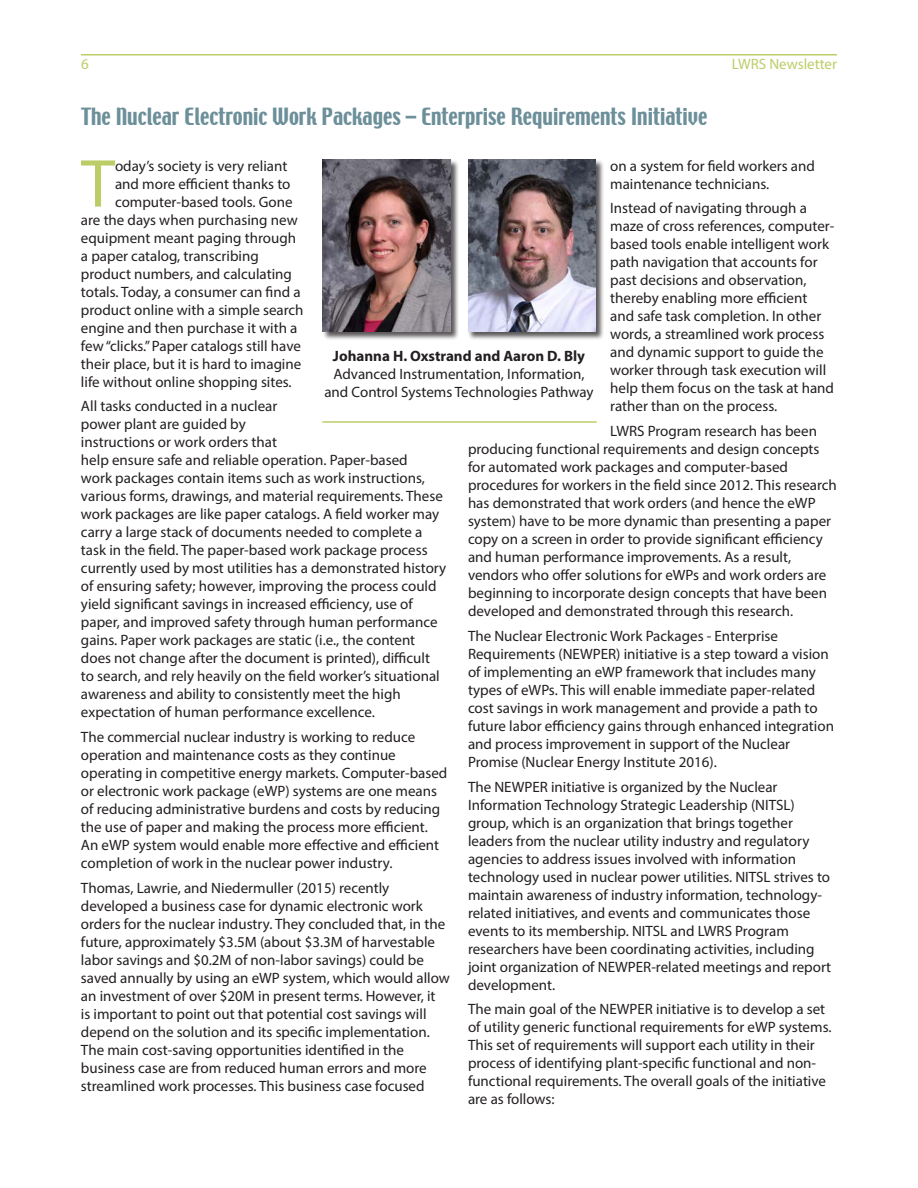
<style>
.page{position:relative;width:918px;height:1188px;background:#fff}
.page>*{position:absolute;margin:0;border:0;box-sizing:border-box;transform-origin:0 0}
.Initial_Cap{font:68.4px "Myriad Pro";color:#bccd68}
.Headline{font:21px "Techno";color:#6c8f9a}
.Body_Text{font:15px/18px "Myriad Pro";color:#231f20}
.Initial_Cap-2{font:15px "Myriad Pro";color:#231f20}
.t1{font:15px "Myriad Pro";color:#bccd68}
.s1{font-weight:700}
</style>
<div class="page">
<hr style="left:81px;top:54px;width:756px;height:2px;background:#bccd68">
<div style="left:322px;top:159px;width:137px;height:181px;background:#231f20;opacity:.75"></div>
<img style="left:322px;top:159px;width:128px;height:173px">
<div style="left:468px;top:159px;width:137px;height:181px;background:#231f20;opacity:.75"></div>
<img style="left:468px;top:159px;width:128px;height:173px">
<hr style="left:322px;top:421px;width:275px;height:2px;background:#bccd68">
<p class="t1" style="left:81px;top:55px;width:9px">6</p>
<p class="t1" style="left:732px;top:55px;width:107px">LWRS Newsletter</p>
<p class="Headline" style="left:81px;top:102px;width:628px">The Nuclear Electronic Work Packages – Enterprise Requirements Initiative</p>
<p class="Body_Text" style="left:610px;top:156px;width:206px">on a system for field workers and maintenance technicians.</p>
<p class="Body_Text" style="left:610px;top:199px;width:226px">Instead of navigating through a maze of cross references, computer&shy;based tools enable intelligent work path navigation that accounts for past decisions and observation, thereby enabling more efficient and safe task completion. In other words, a streamlined work process and dynamic support to guide the worker through task execution will help them focus on the task at hand rather than on the process.</p>
<p class="Body_Text" style="left:468px;top:422px;width:370px;text-indent:142px">LWRS Program research has been producing functional requirements and design concepts for automated work packages and computer-based procedures for workers in the field since 2012. This research has demonstrated that work orders (and hence the eWP system) have to be more dynamic than presenting a paper copy on a screen in order to provide significant efficiency and human performance improvements. As a result, vendors who offer solutions for eWPs and work orders are beginning to incorporate design concepts that have been developed and demonstrated through this research.</p>
<p class="Body_Text" style="left:468px;top:627px;width:367px">The Nuclear Electronic Work Packages - Enterprise Requirements (NEWPER) initiative is a step toward a vision of implementing an eWP framework that includes many types of eWPs. This will enable immediate paper-related cost savings in work management and provide a path to future labor efficiency gains through enhanced integration and process improvement in support of the Nuclear Promise (Nuclear Energy Institute 2016).</p>
<p class="Body_Text" style="left:468px;top:777px;width:365px">The NEWPER initiative is organized by the Nuclear Information Technology Strategic Leadership (NITSL) group, which is an organization that brings together leaders from the nuclear utility industry and regulatory agencies to address issues involved with information technology used in nuclear power utilities. NITSL strives to maintain awareness of industry information, technology&shy;related initiatives, and events and communicates those events to its membership. NITSL and LWRS Program researchers have been coordinating activities, including joint organization of NEWPER-related meetings and report development.</p>
<p class="Body_Text" style="left:468px;top:1000px;width:365px">The main goal of the NEWPER initiative is to develop a set of utility generic functional requirements for eWP systems.<br>This set of requirements will support each utility in their process of identifying plant-specific functional and non&shy;functional requirements. The overall goals of the initiative are as follows:</p>
<p class="Initial_Cap" style="left:81px;top:141px;width:36px">T</p>
<p class="Initial_Cap-2" style="left:115px;top:156px;width:174px">oday’s society is very reliant</p>
<p class="Initial_Cap-2" style="left:115px;top:174px;width:177px">and more efficient thanks to</p>
<p class="Initial_Cap-2" style="left:115px;top:192px;width:179px">computer-based tools. Gone</p>
<p class="Initial_Cap-2" style="left:81px;top:210px;width:218px">are the days when purchasing new</p>
<p class="Initial_Cap-2" style="left:81px;top:228px;width:217px">equipment meant paging through</p>
<p class="Initial_Cap-2" style="left:81px;top:246px;width:179px">a paper catalog, transcribing</p>
<p class="Initial_Cap-2" style="left:81px;top:264px;width:212px">product numbers, and calculating</p>
<p class="Initial_Cap-2" style="left:81px;top:282px;width:221px">totals. Today, a consumer can find a</p>
<p class="Initial_Cap-2" style="left:81px;top:300px;width:224px">product online with a simple search</p>
<p class="Initial_Cap-2" style="left:81px;top:318px;width:218px">engine and then purchase it with a</p>
<p class="Initial_Cap-2" style="left:81px;top:336px;width:221px">few “clicks.” Paper catalogs still have</p>
<p class="Initial_Cap-2" style="left:81px;top:354px;width:222px">their place, but it is hard to imagine</p>
<p class="Initial_Cap-2" style="left:81px;top:372px;width:212px">life without online shopping sites.</p>
<p class="Body_Text" style="left:81px;top:397px;width:367px">All tasks conducted in a nuclear<br>power plant are guided by<br>instructions or work orders that<br>help ensure safe and reliable operation. Paper-based<br>work packages contain items such as work instructions, various forms, drawings, and material requirements. These work packages are like paper catalogs. A field worker may carry a large stack of documents needed to complete a task in the field. The paper-based work package process currently used by most utilities has a demonstrated history of ensuring safety; however, improving the process could yield significant savings in increased efficiency, use of paper, and improved safety through human performance gains. Paper work packages are static (i.e., the content does not change after the document is printed), difficult to search, and rely heavily on the field worker’s situational awareness and ability to consistently meet the high expectation of human performance excellence.</p>
<p class="Body_Text" style="left:81px;top:728px;width:368px">The commercial nuclear industry is working to reduce operation and maintenance costs as they continue operating in competitive energy markets. Computer-based or electronic work package (eWP) systems are one means of reducing administrative burdens and costs by reducing the use of paper and making the process more efficient.<br>An eWP system would enable more effective and efficient completion of work in the nuclear power industry.</p>
<p class="Body_Text" style="left:81px;top:879px;width:371px">Thomas, Lawrie, and Niedermuller (2015) recently developed a business case for dynamic electronic work orders for the nuclear industry. They concluded that, in the future, approximately $3.5M (about $3.3M of harvestable labor savings and $0.2M of non-labor savings) could be saved annually by using an eWP system, which would allow an investment of over $20M in present terms. However, it<br>is important to point out that potential cost savings will depend on the solution and its specific implementation.<br>The main cost-saving opportunities identified in the business case are from reduced human errors and more streamlined work processes. This business case focused</p>
<p class="Body_Text" style="left:324px;top:347px;width:271px;text-align:center"><span class="s1">Johanna H. Oxstrand and Aaron D. Bly<br></span>Advanced Instrumentation, Information, and Control Systems Technologies Pathway</p>
</div>
